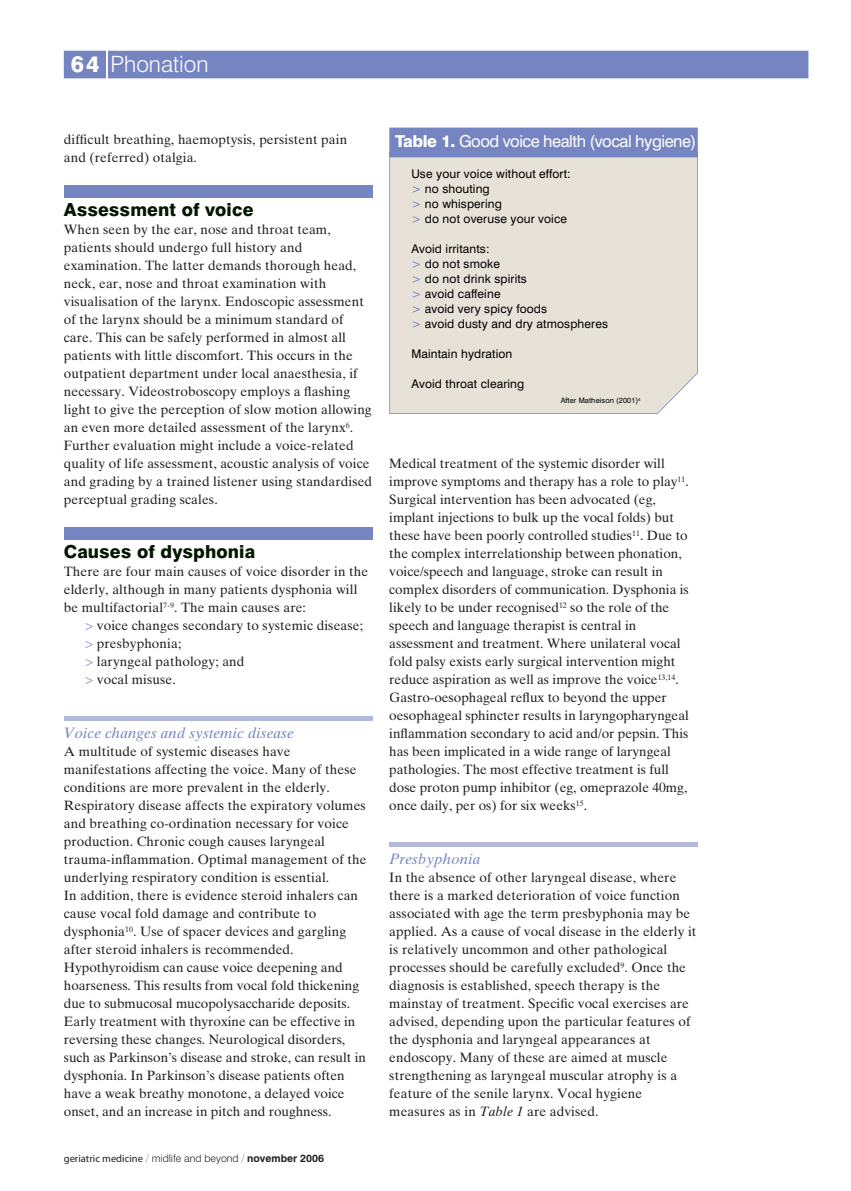
<style>
.page{position:relative;width:851px;height:1191px;background:#fff}
.page>*{position:absolute;margin:0;border:0;box-sizing:border-box;transform-origin:0 0}
.t1{font:300 22.5px "Swiss 721 BT";color:#fff}
.t2{font:800 18px "Swiss 721 BT";letter-spacing:.005em;color:#031700}
.t3{font:16.5px "Swiss 721 BT";letter-spacing:-.03em;color:#fff}
.t4{font:italic 15px "Times Ten";letter-spacing:.01em;color:#7585c1}
.t5{font:13.5px/18px "Times Ten";letter-spacing:.01em;color:#231f20}
.t6{font:12px/15px "Swiss 721 BT";letter-spacing:.01em;color:#000}
.t7{font:10.5px "Myriad Pro";color:#231f20}
.t8{font:7.5px "Swiss 721 BT";letter-spacing:.01em;color:#000}
.s1{font-weight:800}
.s2{color:#7585c1}
.s3{font-family:"Swiss 721 BT";font-weight:300;color:#7585c1}
.s4{font-family:"Swiss 721 BT";font-weight:300}
.s5{font-family:"Swiss 721 BT";font-weight:700}
.s6{font-style:italic}
</style>
<div class="page">
<div style="left:64px;top:51px;width:744px;height:27px;background:#7585c1"></div>
<hr style="left:106px;top:50px;width:2px;height:30px;background:#fff">
<div style="left:64px;top:185px;width:308px;height:13px;background:#7585c1"></div>
<div style="left:64px;top:527px;width:308px;height:13px;background:#7585c1"></div>
<hr style="left:64px;top:716px;width:308px;height:4px;background:#b2b9dd">
<hr style="left:389px;top:842px;width:308px;height:4px;background:#b2b9dd">
<div style="left:389px;top:157px;width:308px;height:257px;background:#e7e2d8"></div>
<div style="left:389px;top:128px;width:308px;height:29px;background:#7585c1"></div>
<h1 class="t1" style="left:71px;top:51px;width:139px"><span class="s1">64</span> Phonation</h1>
<p class="t5" style="left:64px;top:130px;width:285px">difficult breathing, haemoptysis, persistent pain and (referred) otalgia.</p>
<h2 class="t2" style="left:64px;top:199px;width:191px">Assessment of voice</h2>
<p class="t5" style="left:64px;top:220px;width:310px">When seen by the ear, nose and throat team, patients should undergo full history and examination. The latter demands thorough head, neck, ear, nose and throat examination with visualisation of the larynx. Endoscopic assessment of the larynx should be a minimum standard of care. This can be safely performed in almost all patients with little discomfort. This occurs in the outpatient department under local anaesthesia, if necessary. Videostroboscopy employs a flashing light to give the perception of slow motion allowing an even more detailed assessment of the larynx<sup>6</sup>.<br>Further evaluation might include a voice-related quality of life assessment, acoustic analysis of voice and grading by a trained listener using standardised perceptual grading scales.</p>
<h2 class="t2" style="left:64px;top:541px;width:193px">Causes of dysphonia</h2>
<p class="t5" style="left:64px;top:562px;width:306px">There are four main causes of voice disorder in the elderly, although in many patients dysphonia will be multifactorial<sup>7-9</sup>. The main causes are:</p>
<p class="t5" style="left:85px;top:616px;width:279px"><span class="s2">&gt;</span> voice changes secondary to systemic disease; <span class="s2">&gt;</span> presbyphonia;<br><span class="s2">&gt;</span> laryngeal pathology; and<br><span class="s2">&gt;</span> vocal misuse.</p>
<p class="t4" style="left:64px;top:724px;width:231px">Voice changes and systemic disease</p>
<p class="t5" style="left:64px;top:742px;width:304px">A multitude of systemic diseases have manifestations affecting the voice. Many of these conditions are more prevalent in the elderly.<br>Respiratory disease affects the expiratory volumes and breathing co-ordination necessary for voice production. Chronic cough causes laryngeal trauma-inflammation. Optimal management of the underlying respiratory condition is essential.<br>In addition, there is evidence steroid inhalers can cause vocal fold damage and contribute to dysphonia<sup>10</sup>. Use of spacer devices and gargling after steroid inhalers is recommended.<br>Hypothyroidism can cause voice deepening and hoarseness. This results from vocal fold thickening due to submucosal mucopolysaccharide deposits.<br>Early treatment with thyroxine can be effective in reversing these changes. Neurological disorders, such as Parkinson’s disease and stroke, can result in dysphonia. In Parkinson’s disease patients often have a weak breathy monotone, a delayed voice onset, and an increase in pitch and roughness.</p>
<p class="t7" style="left:64px;top:1152px;width:262px">geriatric medicine <span class="s3">/</span> <span class="s4">midlife and beyond</span> <span class="s3">/</span> <span class="s5">november 2006</span></p>
<p class="t3" style="left:395px;top:131px;width:302px"><span class="s1">Table 1.</span> Good voice health (vocal hygiene)</p>
<p class="t6" style="left:411px;top:166px;width:161px">Use your voice without effort: <span class="s2">&gt;</span> no shouting<br><span class="s2">&gt;</span> no whispering<br><span class="s2">&gt;</span> do not overuse your voice</p>
<p class="t6" style="left:411px;top:241px;width:198px">Avoid irritants:<br><span class="s2">&gt;</span> do not smoke<br><span class="s2">&gt;</span> do not drink spirits<br><span class="s2">&gt;</span> avoid caffeine<br><span class="s2">&gt;</span> avoid very spicy foods<br><span class="s2">&gt;</span> avoid dusty and dry atmospheres</p>
<p class="t6" style="left:411px;top:346px;width:103px">Maintain hydration</p>
<p class="t6" style="left:411px;top:376px;width:114px">Avoid throat clearing</p>
<p class="t8" style="left:560px;top:396px;width:81px">After Matheison (2001)<sup>4</sup></p>
<p class="t5" style="left:389px;top:454px;width:301px">Medical treatment of the systemic disorder will improve symptoms and therapy has a role to play<sup>11</sup>.<br>Surgical intervention has been advocated (eg, implant injections to bulk up the vocal folds) but these have been poorly controlled studies<sup>11</sup>. Due to the complex interrelationship between phonation, voice/speech and language, stroke can result in complex disorders of communication. Dysphonia is likely to be under recognised<sup>12</sup> so the role of the speech and language therapist is central in assessment and treatment. Where unilateral vocal fold palsy exists early surgical intervention might reduce aspiration as well as improve the voice<sup>13,14</sup>.<br>Gastro-oesophageal reflux to beyond the upper oesophageal sphincter results in laryngopharyngeal inflammation secondary to acid and/or pepsin. This has been implicated in a wide range of laryngeal pathologies. The most effective treatment is full dose proton pump inhibitor (eg, omeprazole 40mg, once daily, per os) for six weeks<sup>15</sup>.</p>
<p class="t4" style="left:389px;top:850px;width:92px">Presbyphonia</p>
<p class="t5" style="left:389px;top:868px;width:308px">In the absence of other laryngeal disease, where there is a marked deterioration of voice function associated with age the term presbyphonia may be applied. As a cause of vocal disease in the elderly it is relatively uncommon and other pathological processes should be carefully excluded<sup>9</sup>. Once the diagnosis is established, speech therapy is the mainstay of treatment. Specific vocal exercises are advised, depending upon the particular features of the dysphonia and laryngeal appearances at endoscopy. Many of these are aimed at muscle strengthening as laryngeal muscular atrophy is a feature of the senile larynx. Vocal hygiene measures as in <span class="s6">Table 1</span> are advised.</p>
</div>
